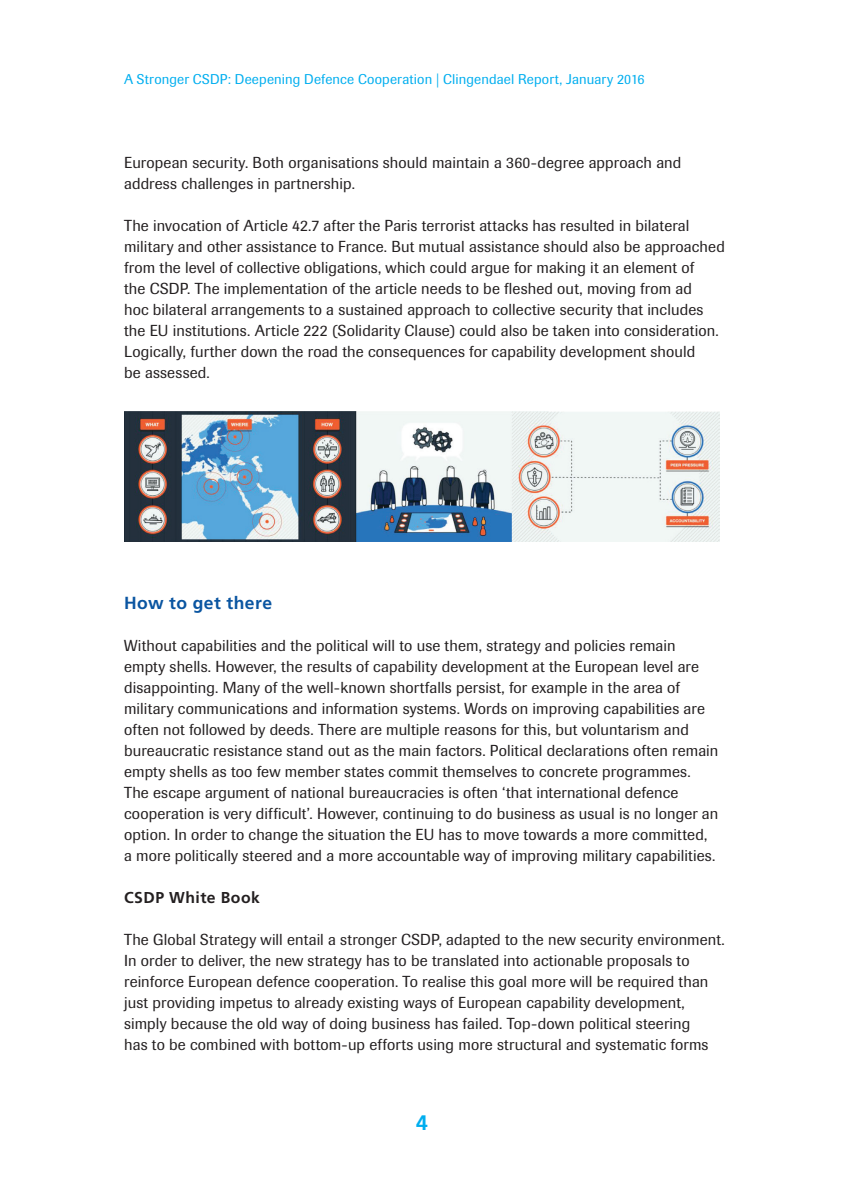
<style>
.page{position:relative;width:844px;height:1191px;background:#fff}
.page>*{position:absolute;margin:0;border:0;box-sizing:border-box;transform-origin:0 0}
.t1{font:700 21px "Frutiger LT Std";color:#00aeef}
.t2{font:700 17.5px "Frutiger LT Std";letter-spacing:.025em;color:#0a55a1}
.t3{font:15.75px/21px "Imago";letter-spacing:.01em;color:#231f20}
.t4{font:700 15.75px "Frutiger LT Std";letter-spacing:.03em;color:#231f20}
.t5{font:14px "Imago";letter-spacing:.015em;color:#00aeef}
</style>
<div class="page">
<img style="left:124px;top:412px;width:595px;height:129px">
<p class="t5" style="left:124px;top:71px;width:522px">A Stronger CSDP: Deepening Defence Cooperation | Clingendael Report, January 2016</p>
<p class="t3" style="left:124px;top:152px;width:558px">European security. Both organisations should maintain a 360-degree approach and address challenges in partnership.</p>
<p class="t3" style="left:124px;top:215px;width:602px">The invocation of Article 42.7 after the Paris terrorist attacks has resulted in bilateral military and other assistance to France. But mutual assistance should also be approached from the level of collective obligations, which could argue for making it an element of<br>the CSDP. The implementation of the article needs to be fleshed out, moving from ad<br>hoc bilateral arrangements to a sustained approach to collective security that includes the EU institutions. Article 222 (Solidarity Clause) could also be taken into consideration.<br>Logically, further down the road the consequences for capability development should<br>be assessed.</p>
<p class="t2" style="left:124px;top:593px;width:149px">How to get there</p>
<p class="t3" style="left:124px;top:635px;width:595px">Without capabilities and the political will to use them, strategy and policies remain empty shells. However, the results of capability development at the European level are disappointing. Many of the well-known shortfalls persist, for example in the area of military communications and information systems. Words on improving capabilities are often not followed by deeds. There are multiple reasons for this, but voluntarism and bureaucratic resistance stand out as the main factors. Political declarations often remain empty shells as too few member states commit themselves to concrete programmes.<br>The escape argument of national bureaucracies is often ‘that international defence cooperation is very difficult’. However, continuing to do business as usual is no longer an option. In order to change the situation the EU has to move towards a more committed, a more politically steered and a more accountable way of improving military capabilities.</p>
<p class="t4" style="left:124px;top:888px;width:137px">CSDP White Book</p>
<p class="t3" style="left:124px;top:929px;width:602px">The Global Strategy will entail a stronger CSDP, adapted to the new security environment.<br>In order to deliver, the new strategy has to be translated into actionable proposals to reinforce European defence cooperation. To realise this goal more will be required than just providing impetus to already existing ways of European capability development, simply because the old way of doing business has failed. Top-down political steering<br>has to be combined with bottom-up efforts using more structural and systematic forms</p>
<h1 class="t1" style="left:416px;top:1110px;width:13px">4</h1>
</div>
